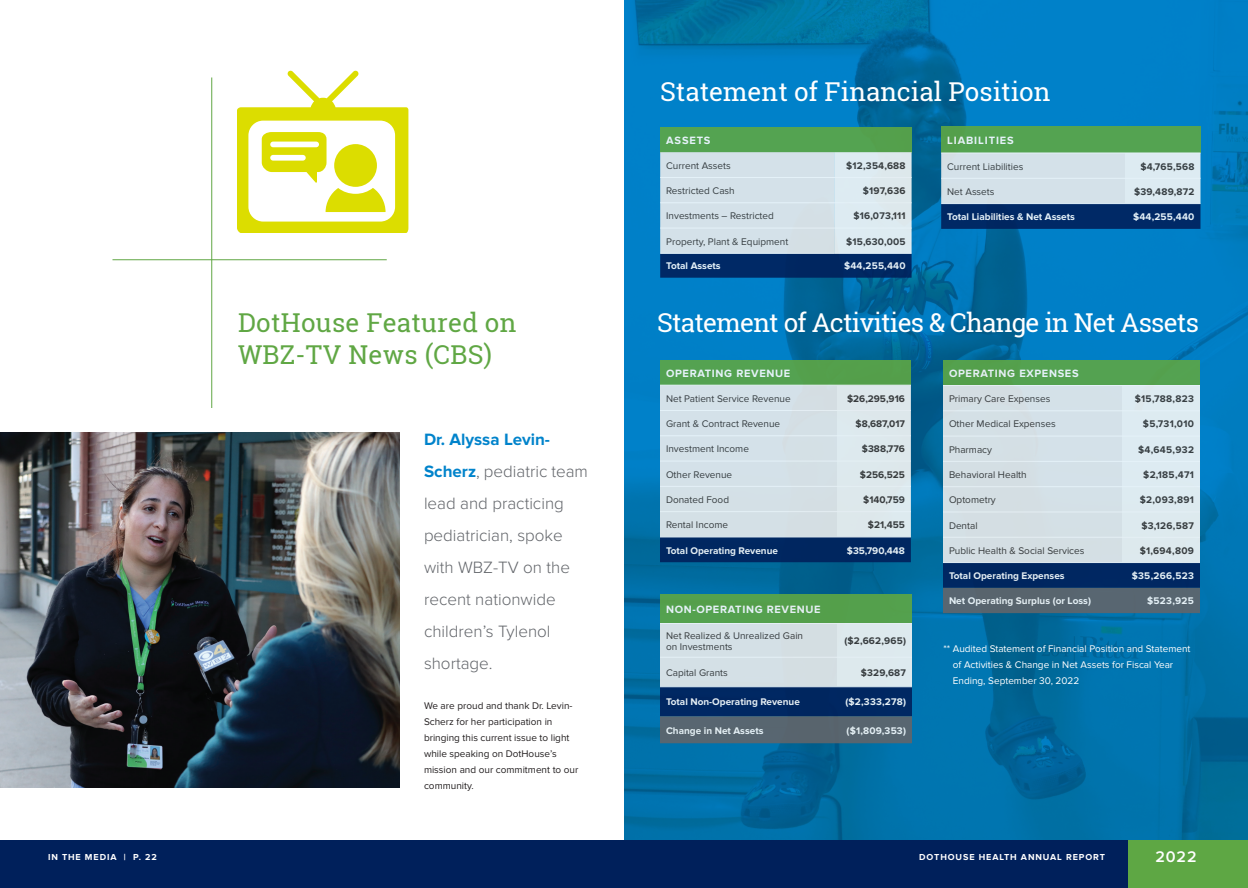
<style>
.page{position:relative;width:1248px;height:888px;background:#fff}
.page>*{position:absolute;margin:0;border:0;box-sizing:border-box;transform-origin:0 0}
.Headline{font:26px "Roboto Slab";letter-spacing:-.03em;color:#fff}
.Headline-2{font:26px/32px "Roboto Slab";letter-spacing:.01em;color:#60a744}
.Headline-3{font:26px "Roboto Slab";color:#fff}
.Intro_Copy{font:300 17px/32px "Proxima Nova";color:#62656a}
.t1{font:600 16px "Proxima Nova";color:#fff}
.t2{font:700 11px "Proxima Nova";letter-spacing:.06em;color:#fff}
.t3{font:700 11px "Proxima Nova";letter-spacing:.08em;color:#fff}
.t4{font:10px/11px "Proxima Nova";color:#3e3835}
.t5{font:700 10px "Proxima Nova";color:#fff}
.t6{font:700 10px "Proxima Nova";letter-spacing:.02em;color:#3e3835}
.Body_Text{font:10px/16px "Proxima Nova";color:#231f20}
.Body_Text-2{font:10px/16px "Proxima Nova";color:#fff}
.t7{font:700 9px "Proxima Nova";letter-spacing:.1em;color:#fff}
.s1{font-weight:700;color:#0083cb}
</style>
<div class="page">
<svg style="left:624px;top:0;width:624px;height:840px;background:#0074b0"></svg>
<div style="left:0;top:840px;width:1248px;height:48px;background:#00205b"></div>
<div style="left:1128px;top:840px;width:120px;height:48px;background:#5ea744"></div>
<img style="left:0;top:432px;width:400px;height:356px">
<div style="left:660px;top:127px;width:252px;height:25px;background:#54a351"></div>
<svg style="left:660px;top:152px;width:252px;height:126px;background:#abbed0"></svg>
<hr style="left:660px;top:177px;width:174px;height:1px;background:#fff">
<hr style="left:834px;top:177px;width:78px;height:1px;background:#fff">
<hr style="left:660px;top:202px;width:174px;height:1px;background:#fff">
<hr style="left:834px;top:202px;width:78px;height:1px;background:#fff">
<hr style="left:660px;top:228px;width:174px;height:1px;background:#fff">
<hr style="left:834px;top:228px;width:78px;height:1px;background:#fff">
<hr style="left:660px;top:253px;width:174px;height:1px;background:#fff">
<hr style="left:834px;top:253px;width:78px;height:1px;background:#fff">
<div style="left:941px;top:127px;width:259px;height:26px;background:#54a351"></div>
<svg style="left:941px;top:153px;width:259px;height:76px;background:#8ea5be"></svg>
<hr style="left:1125px;top:152px;width:75px;height:1px;background:#fff">
<hr style="left:1125px;top:178px;width:75px;height:1px;background:#fff">
<hr style="left:941px;top:152px;width:184px;height:1px;background:#fff">
<hr style="left:941px;top:178px;width:184px;height:1px;background:#fff">
<hr style="left:941px;top:203px;width:184px;height:1px;background:#fff">
<hr style="left:1125px;top:203px;width:75px;height:1px;background:#fff">
<div style="left:660px;top:360px;width:251px;height:25px;background:#54a251"></div>
<svg style="left:660px;top:386px;width:251px;height:176px;background:#b7c7d4"></svg>
<hr style="left:837px;top:385px;width:74px;height:1px;background:#fff">
<hr style="left:837px;top:410px;width:74px;height:1px;background:#fff">
<hr style="left:837px;top:435px;width:74px;height:1px;background:#fff">
<hr style="left:837px;top:461px;width:74px;height:1px;background:#fff">
<hr style="left:837px;top:486px;width:74px;height:1px;background:#fff">
<hr style="left:837px;top:511px;width:74px;height:1px;background:#fff">
<hr style="left:660px;top:385px;width:177px;height:1px;background:#fff">
<hr style="left:660px;top:410px;width:177px;height:1px;background:#fff">
<hr style="left:660px;top:435px;width:177px;height:1px;background:#fff">
<hr style="left:660px;top:461px;width:177px;height:1px;background:#fff">
<hr style="left:660px;top:486px;width:177px;height:1px;background:#fff">
<hr style="left:660px;top:511px;width:177px;height:1px;background:#fff">
<hr style="left:660px;top:536px;width:177px;height:1px;background:#fff">
<hr style="left:837px;top:536px;width:74px;height:1px;background:#fff">
<div style="left:660px;top:594px;width:252px;height:30px;background:#54a04c"></div>
<svg style="left:660px;top:624px;width:252px;height:119px;background:#8497aa"></svg>
<hr style="left:660px;top:623px;width:177px;height:1px;background:#fff">
<hr style="left:660px;top:657px;width:177px;height:1px;background:#fff">
<hr style="left:837px;top:623px;width:75px;height:1px;background:#fff">
<hr style="left:837px;top:657px;width:75px;height:1px;background:#fff">
<hr style="left:660px;top:686px;width:177px;height:1px;background:#fff">
<hr style="left:837px;top:686px;width:75px;height:1px;background:#fff">
<div style="left:943px;top:360px;width:257px;height:25px;background:#54a251"></div>
<svg style="left:943px;top:386px;width:257px;height:227px;background:#b0bfcb"></svg>
<hr style="left:1122px;top:385px;width:78px;height:1px;background:#fff">
<hr style="left:1122px;top:410px;width:78px;height:1px;background:#fff">
<hr style="left:1122px;top:436px;width:78px;height:1px;background:#fff">
<hr style="left:1122px;top:461px;width:78px;height:1px;background:#fff">
<hr style="left:1122px;top:486px;width:78px;height:1px;background:#fff">
<hr style="left:1122px;top:511px;width:78px;height:1px;background:#fff">
<hr style="left:1122px;top:537px;width:78px;height:1px;background:#fff">
<hr style="left:943px;top:385px;width:179px;height:1px;background:#fff">
<hr style="left:943px;top:410px;width:179px;height:1px;background:#fff">
<hr style="left:943px;top:436px;width:179px;height:1px;background:#fff">
<hr style="left:943px;top:461px;width:179px;height:1px;background:#fff">
<hr style="left:943px;top:486px;width:179px;height:1px;background:#fff">
<hr style="left:943px;top:511px;width:179px;height:1px;background:#fff">
<hr style="left:943px;top:537px;width:179px;height:1px;background:#fff">
<hr style="left:943px;top:562px;width:179px;height:1px;background:#fff">
<hr style="left:1122px;top:562px;width:78px;height:1px;background:#fff">
<hr style="left:212px;top:78px;width:1px;height:330px;background:#60a744">
<hr style="left:112px;top:260px;width:275px;height:1px;background:#60a744">
<svg style="left:237px;top:70px;width:171px;height:163px"></svg>
<p class="Headline-3" style="left:660px;top:74px;width:392px">Statement of Financial Position</p>
<p class="Headline-2" style="left:238px;top:306px;width:280px">DotHouse Featured on<br>WBZ-TV News (CBS)</p>
<p class="Intro_Copy" style="left:424px;top:424px;width:166px"><span class="s1">Dr. Alyssa Levin-<br>Scherz</span>, pediatric team lead and practicing pediatrician, spoke with WBZ-TV on the recent nationwide children’s Tylenol shortage.</p>
<p class="Body_Text" style="left:424px;top:698px;width:156px">We are proud and thank Dr. Levin-<br>Scherz for her participation in bringing this current issue to light while speaking on DotHouse’s mission and our commitment to our community.</p>
<p class="t2" style="left:666px;top:134px;width:46px">ASSETS</p>
<p class="t4" style="left:666px;top:160px;width:66px">Current Assets</p>
<p class="t6" style="left:846px;top:160px;width:61px">$12,354,688</p>
<p class="t4" style="left:666px;top:185px;width:70px">Restricted Cash</p>
<p class="t6" style="left:863px;top:185px;width:44px">$197,636</p>
<p class="t4" style="left:666px;top:211px;width:109px">Investments – Restricted</p>
<p class="t6" style="left:854px;top:210px;width:54px">$16,073,111</p>
<p class="t4" style="left:666px;top:236px;width:124px">Property, Plant &amp; Equipment</p>
<p class="t6" style="left:846px;top:236px;width:61px">$15,630,005</p>
<p class="t5" style="left:666px;top:260px;width:56px">Total Assets</p>
<p class="t5" style="left:844px;top:260px;width:63px">$44,255,440</p>
<p class="t3" style="left:947px;top:134px;width:68px">LIABILITIES</p>
<p class="t4" style="left:947px;top:161px;width:78px">Current Liabilities</p>
<p class="t6" style="left:1140px;top:161px;width:56px">$4,765,568</p>
<p class="t4" style="left:947px;top:186px;width:49px">Net Assets</p>
<p class="t6" style="left:1134px;top:186px;width:62px">$39,489,872</p>
<p class="t5" style="left:947px;top:211px;width:129px">Total Liabilities &amp; Net Assets</p>
<p class="t5" style="left:1133px;top:211px;width:63px">$44,255,440</p>
<p class="Headline" style="left:657px;top:305px;width:543px">Statement of Activities &amp; Change in Net Assets</p>
<p class="t2" style="left:666px;top:367px;width:126px">OPERATING REVENUE</p>
<p class="t4" style="left:666px;top:393px;width:126px">Net Patient Service Revenue</p>
<p class="t6" style="left:847px;top:393px;width:59px">$26,295,916</p>
<p class="t4" style="left:666px;top:418px;width:116px">Grant &amp; Contract Revenue</p>
<p class="t6" style="left:856px;top:418px;width:51px">$8,687,017</p>
<p class="t4" style="left:666px;top:444px;width:85px">Investment Income</p>
<p class="t6" style="left:862px;top:443px;width:44px">$388,776</p>
<p class="t4" style="left:666px;top:469px;width:68px">Other Revenue</p>
<p class="t6" style="left:860px;top:469px;width:47px">$256,525</p>
<p class="t4" style="left:666px;top:494px;width:65px">Donated Food</p>
<p class="t6" style="left:863px;top:494px;width:43px">$140,759</p>
<p class="t4" style="left:666px;top:520px;width:64px">Rental Income</p>
<p class="t6" style="left:868px;top:519px;width:38px">$21,455</p>
<p class="t5" style="left:666px;top:544px;width:114px">Total Operating Revenue</p>
<p class="t5" style="left:847px;top:544px;width:59px">$35,790,448</p>
<p class="t2" style="left:666px;top:603px;width:156px">NON-OPERATING REVENUE</p>
<p class="t4" style="left:666px;top:630px;width:139px">Net Realized &amp; Unrealized Gain on Investments</p>
<p class="t6" style="left:844px;top:635px;width:63px">($2,662,965)</p>
<p class="t4" style="left:666px;top:667px;width:63px">Capital Grants</p>
<p class="t6" style="left:861px;top:667px;width:47px">$329,687</p>
<p class="t5" style="left:666px;top:696px;width:135px">Total Non-Operating Revenue</p>
<p class="t5" style="left:845px;top:696px;width:62px">($2,333,278)</p>
<p class="t5" style="left:666px;top:725px;width:99px">Change in Net Assets</p>
<p class="t5" style="left:847px;top:725px;width:61px">($1,809,353)</p>
<p class="t2" style="left:949px;top:367px;width:131px">OPERATING EXPENSES</p>
<p class="t4" style="left:949px;top:393px;width:103px">Primary Care Expenses</p>
<p class="t6" style="left:1135px;top:393px;width:61px">$15,788,823</p>
<p class="t4" style="left:949px;top:419px;width:108px">Other Medical Expenses</p>
<p class="t6" style="left:1143px;top:418px;width:53px">$5,731,010</p>
<p class="t4" style="left:949px;top:444px;width:45px">Pharmacy</p>
<p class="t6" style="left:1138px;top:444px;width:57px">$4,645,932</p>
<p class="t4" style="left:949px;top:469px;width:79px">Behavioral Health</p>
<p class="t6" style="left:1143px;top:469px;width:52px">$2,185,471</p>
<p class="t4" style="left:949px;top:495px;width:48px">Optometry</p>
<p class="t6" style="left:1140px;top:494px;width:56px">$2,093,891</p>
<p class="t4" style="left:949px;top:520px;width:30px">Dental</p>
<p class="t6" style="left:1141px;top:519px;width:54px">$3,126,587</p>
<p class="t4" style="left:949px;top:545px;width:137px">Public Health &amp; Social Services</p>
<p class="t6" style="left:1140px;top:545px;width:56px">$1,694,809</p>
<p class="t5" style="left:949px;top:570px;width:117px">Total Operating Expenses</p>
<p class="t5" style="left:1132px;top:570px;width:64px">$35,266,523</p>
<p class="t5" style="left:949px;top:595px;width:144px">Net Operating Surplus (or Loss)</p>
<p class="t5" style="left:1147px;top:595px;width:48px">$523,925</p>
<p class="Body_Text-2" style="left:953px;top:641px;width:239px;text-indent:-9px">** Audited Statement of Financial Position and Statement of Activities &amp; Change in Net Assets for Fiscal Year<br>Ending, September 30, 2022</p>
<p class="t7" style="left:48px;top:852px;width:111px">IN THE MEDIA | P. 22</p>
<p class="t7" style="left:919px;top:852px;width:187px">DOTHOUSE HEALTH ANNUAL REPORT</p>
<p class="t1" style="left:1155px;top:847px;width:43px">2022</p>
</div>
